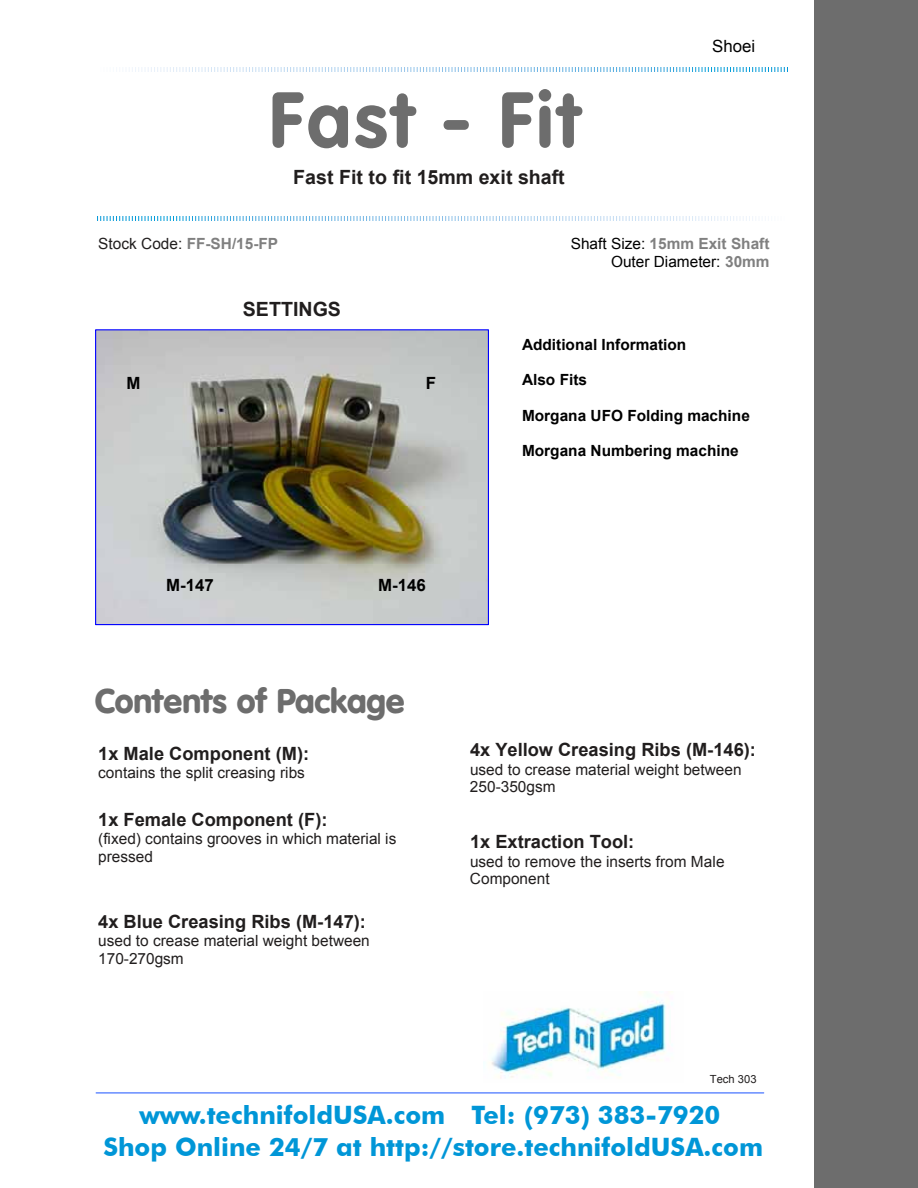
<style>
.page{position:relative;width:918px;height:1188px;background:#fff}
.page>*{position:absolute;margin:0;border:0;box-sizing:border-box;transform-origin:0 0}
.t1{font:700 77.4px "VAG Rounded Std";letter-spacing:.045em;color:#6d6d6d}
.t2{font:900 33.75px "VAG Rounded Std";color:#6d6d6d}
.t3{font:700 25.35px "Futura BT";color:#0096d7}
.t4{font:700 19.65px "Arial";color:#211e1e}
.t5{font:700 18.3px "Arial";color:#211e1e}
.t6{font:700 16.8px "Arial";color:#000}
.t7{font:16.8px "Arial";color:#000}
.t8{font:15.45px/17.7px "Arial";color:#211e1e}
.t9{font:700 15.45px "Arial";color:#000}
.t10{font:15.45px/18.1px "Arial";color:#000;text-align:right}
.t11{font:700 15.45px "Arial";color:#808080}
.t12{font:11.25px "Arial";color:#211e1e}
.s1{font-weight:400;color:#211e1e}
.s2{font-weight:700;color:#808080}
</style>
<div class="page">
<div style="left:815px;top:0;width:103px;height:1188px;background:#6d6d6d"></div>
<svg style="left:97px;top:216px;width:656px;height:4px"></svg>
<svg style="left:132px;top:68px;width:656px;height:4px"></svg>
<img style="left:97px;top:331px;width:390px;height:292px">
<div style="left:95px;top:329px;width:394px;height:296px;border:1px solid #00f"></div>
<div style="left:116px;top:368px;width:40px;height:51px;background:#c8c8c8"></div>
<div style="left:416px;top:368px;width:36px;height:38px;background:#c5c9c8"></div>
<div style="left:156px;top:570px;width:76px;height:38px;background:#ced0d1"></div>
<div style="left:368px;top:570px;width:84px;height:38px;background:#c7cbca"></div>
<img style="left:491px;top:992px;width:175px;height:86px">
<hr style="left:96px;top:1092px;width:668px;height:1px;background:#36f">
<h1 class="t1" style="left:269px;top:75px;width:312px">Fast - Fit</h1>
<p class="t4" style="left:293px;top:164px;width:273px">Fast Fit to fit 15mm exit shaft</p>
<p class="t7" style="left:712px;top:35px;width:45px">Shoei</p>
<p class="t11" style="left:98px;top:233px;width:181px"><span class="s1">Stock Code:</span> FF-SH/15-FP</p>
<p class="t10" style="left:571px;top:234px;width:200px">Shaft Size: <span class="s2">15mm Exit Shaft<br></span>Outer Diameter: <span class="s2">30mm</span></p>
<p class="t4" style="left:243px;top:296px;width:100px">SETTINGS</p>
<p class="t9" style="left:522px;top:334px;width:166px">Additional Information</p>
<p class="t9" style="left:522px;top:370px;width:67px">Also Fits</p>
<p class="t9" style="left:522px;top:405px;width:229px">Morgana UFO Folding machine</p>
<p class="t9" style="left:522px;top:441px;width:218px">Morgana Numbering machine</p>
<p class="t6" style="left:126px;top:372px;width:16px">M</p>
<p class="t6" style="left:426px;top:372px;width:12px">F</p>
<p class="t6" style="left:166px;top:574px;width:49px">M-147</p>
<p class="t6" style="left:378px;top:574px;width:49px">M-146</p>
<h2 class="t2" style="left:95px;top:681px;width:311px">Contents of Package</h2>
<p class="t5" style="left:98px;top:741px;width:213px">1x Male Component (M):</p>
<p class="t8" style="left:98px;top:764px;width:208px">contains the split creasing ribs</p>
<p class="t5" style="left:98px;top:808px;width:231px">1x Female Component (F):</p>
<p class="t8" style="left:98px;top:830px;width:300px">(fixed) contains grooves in which material is pressed</p>
<p class="t5" style="left:98px;top:910px;width:269px">4x Blue Creasing Ribs (M-147):</p>
<p class="t8" style="left:98px;top:932px;width:273px">used to crease material weight between<br>170-270gsm</p>
<p class="t5" style="left:470px;top:738px;width:288px">4x Yellow Creasing Ribs (M-146):</p>
<p class="t8" style="left:470px;top:761px;width:273px">used to crease material weight between<br>250-350gsm</p>
<p class="t5" style="left:470px;top:830px;width:166px">1x Extraction Tool:</p>
<p class="t8" style="left:470px;top:852px;width:256px">used to remove the inserts from Male<br>Component</p>
<p class="t12" style="left:710px;top:1072px;width:48px">Tech 303</p>
<h3 class="t3" style="left:140px;top:1100px;width:582px">www.technifoldUSA.com Tel: (973) 383-7920</h3>
<h3 class="t3" style="left:103px;top:1132px;width:661px">Shop Online 24/7 at http://store.technifoldUSA.com</h3>
</div>
